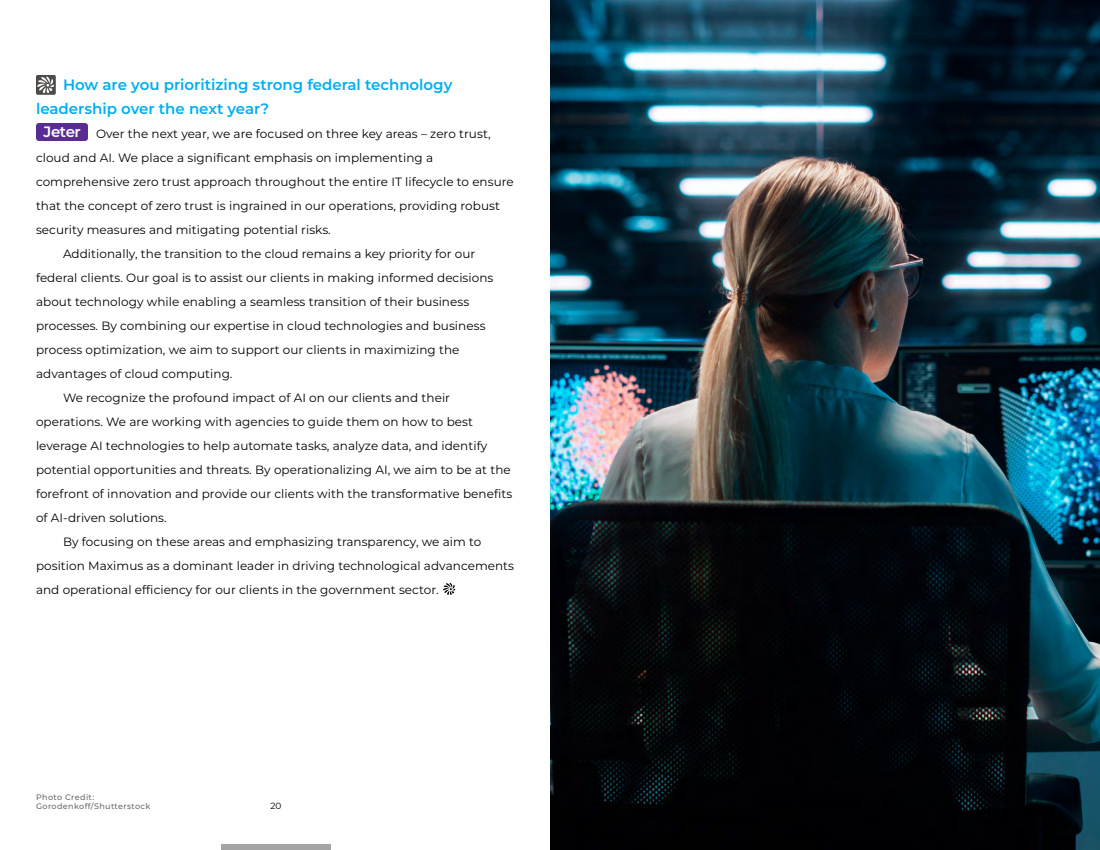
<style>
.page{position:relative;width:1100px;height:850px;background:#fff}
.page>*{position:absolute;margin:0;border:0;box-sizing:border-box;transform-origin:0 0}
.t1{font:600 15px/24px "Montserrat";color:#00aef1}
.t2{font:600 15px "Montserrat";letter-spacing:-.025em;color:#fff}
.t3{font:12px "Montserrat";letter-spacing:.005em;color:#000}
.t4{font:9px "Montserrat";color:#000}
.t5{font:500 8px/9px "Montserrat";letter-spacing:.05em;color:#69696b}
</style>
<div class="page">
<img style="left:550px;top:0;width:550px;height:850px">
<svg style="left:444px;top:584px;width:11px;height:11px"></svg>
<div style="left:442px;top:582px;width:15px;height:15px;border:1px solid #fff"></div>
<div style="left:36px;top:75px;width:20px;height:20px;background:#4d4b49;border-radius:2px"></div>
<svg style="left:37px;top:76px;width:17px;height:17px"></svg>
<div style="left:36px;top:123px;width:52px;height:18px;background:#592c94;border-radius:3px"></div>
<div style="left:221px;top:844px;width:110px;height:6px;background:#a4a4a4"></div>
<p class="t1" style="left:36px;top:72px;width:418px;text-indent:27px">How are you prioritizing strong federal technology leadership over the next year?</p>
<p class="t3" style="left:96px;top:125px;width:396px">Over the next year, we are focused on three key areas – zero trust,</p>
<p class="t3" style="left:36px;top:149px;width:399px">cloud and AI. We place a significant emphasis on implementing a</p>
<p class="t3" style="left:36px;top:173px;width:479px">comprehensive zero trust approach throughout the entire IT lifecycle to ensure</p>
<p class="t3" style="left:36px;top:197px;width:465px">that the concept of zero trust is ingrained in our operations, providing robust</p>
<p class="t3" style="left:36px;top:221px;width:296px">security measures and mitigating potential risks.</p>
<p class="t3" style="left:63px;top:245px;width:414px">Additionally, the transition to the cloud remains a key priority for our</p>
<p class="t3" style="left:36px;top:269px;width:459px">federal clients. Our goal is to assist our clients in making informed decisions</p>
<p class="t3" style="left:36px;top:293px;width:435px">about technology while enabling a seamless transition of their business</p>
<p class="t3" style="left:36px;top:317px;width:451px">processes. By combining our expertise in cloud technologies and business</p>
<p class="t3" style="left:36px;top:341px;width:425px">process optimization, we aim to support our clients in maximizing the</p>
<p class="t3" style="left:36px;top:365px;width:198px">advantages of cloud computing.</p>
<p class="t3" style="left:63px;top:389px;width:389px">We recognize the profound impact of AI on our clients and their</p>
<p class="t3" style="left:36px;top:413px;width:438px">operations. We are working with agencies to guide them on how to best</p>
<p class="t3" style="left:36px;top:437px;width:453px">leverage AI technologies to help automate tasks, analyze data, and identify</p>
<p class="t3" style="left:36px;top:461px;width:476px">potential opportunities and threats. By operationalizing AI, we aim to be at the</p>
<p class="t3" style="left:36px;top:485px;width:478px">forefront of innovation and provide our clients with the transformative benefits</p>
<p class="t3" style="left:36px;top:509px;width:132px">of AI-driven solutions.</p>
<p class="t3" style="left:63px;top:533px;width:420px">By focusing on these areas and emphasizing transparency, we aim to</p>
<p class="t3" style="left:36px;top:557px;width:480px">position Maximus as a dominant leader in driving technological advancements</p>
<p class="t3" style="left:36px;top:581px;width:404px">and operational efficiency for our clients in the government sector.</p>
<p class="t2" style="left:44px;top:121px;width:39px">Jeter</p>
<p class="t5" style="left:36px;top:792px;width:116px">Photo Credit:<br>Gorodenkoff/Shutterstock</p>
<p class="t4" style="left:270px;top:799px;width:13px">20</p>
</div>
